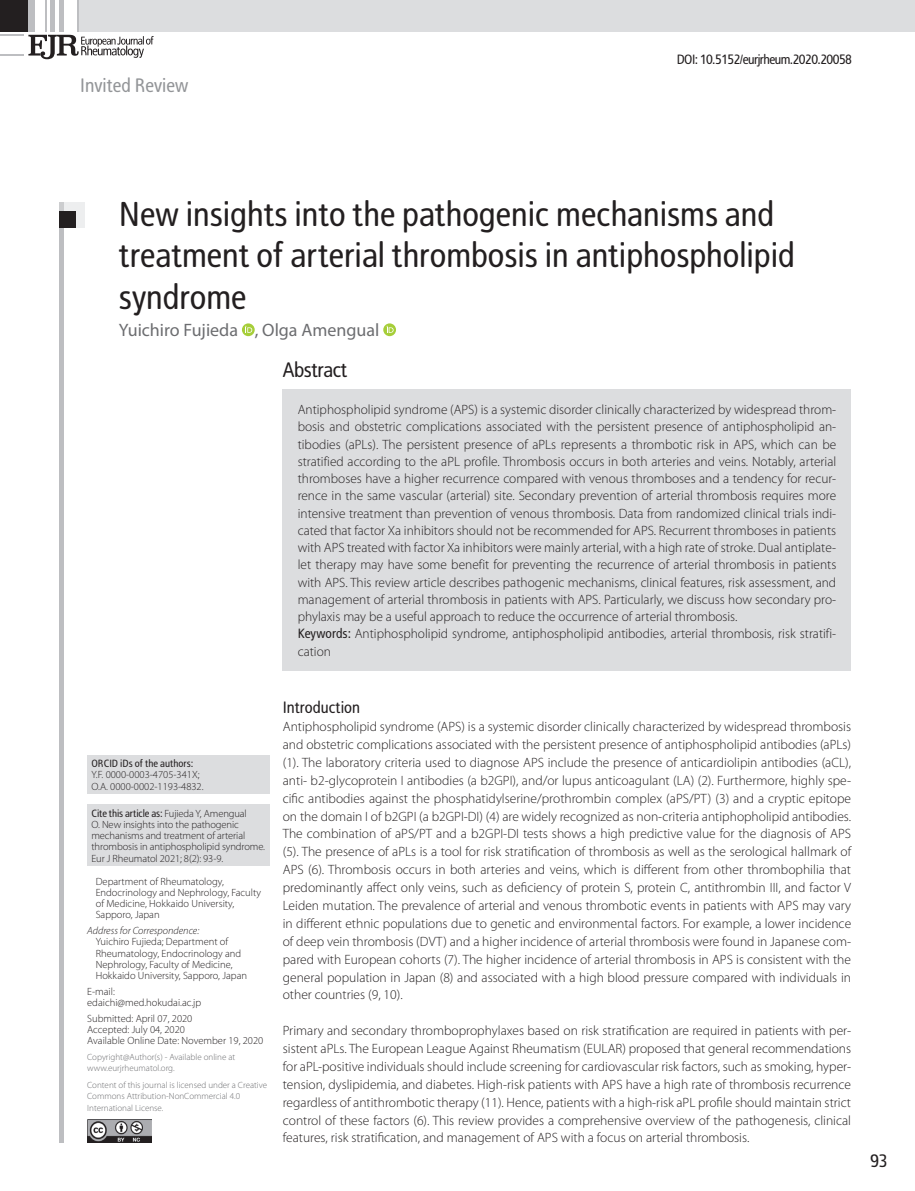
<style>
.page{position:relative;width:915px;height:1191px;background:#fff}
.page>*{position:absolute;margin:0;border:0;box-sizing:border-box;transform-origin:0 0}
.t1{font:34.5px/41.4px "Rotokas";color:#231f20}
.t2{font:21px "Rotokas";letter-spacing:-.02em;color:#231f20}
.t3{font:19.5px "Rotokas";color:#939598}
.t4{font:18px "Myriad Pro";color:#6c6d70}
.t5{font:18px "Rotokas";color:#231f20}
.t6{font:16.5px "Rotokas";color:#231f20}
.t7{font:300 13.5px/17.9px "Myriad Pro";color:#231f20;text-align:justify}
.t8{font:13.5px "Rotokas";letter-spacing:-.04em;color:#231f20}
.t9{font:300 10.5px/11.2px "Myriad Pro";color:#231f20}
.t10{font:italic 300 10.5px "Myriad Pro";color:#231f20}
.t11{font:10.5px "Rotokas";color:#231f20}
.t12{font:300 9px/11.2px "Myriad Pro";color:#6c6d70}
.s1{font-family:"Rotokas";font-weight:400}
</style>
<div class="page">
<div style="left:78px;top:0;width:836px;height:31px;background:#dcdddf"></div>
<hr style="left:78px;top:0;width:1px;height:31px;background:#bdbec1">
<div style="left:0;top:0;width:31px;height:31px;background:#231f20"></div>
<div style="left:28px;top:0;width:7px;height:31px;background:#bdbec1"></div>
<hr style="left:45px;top:0;width:2px;height:31px;background:#bdbec1">
<div style="left:50px;top:0;width:5px;height:31px;background:#bdbec1"></div>
<div style="left:59px;top:0;width:5px;height:31px;background:#bdbec1"></div>
<svg style="left:0;top:35px;width:154px;height:24px"></svg>
<svg style="left:242px;top:323px;width:12px;height:13px"></svg>
<svg style="left:245px;top:326px;width:7px;height:7px"></svg>
<svg style="left:383px;top:323px;width:13px;height:13px"></svg>
<svg style="left:386px;top:326px;width:7px;height:7px"></svg>
<div style="left:59px;top:202px;width:5px;height:940px;background:#bdbec1"></div>
<svg style="left:59px;top:202px;width:26px;height:26px"></svg>
<div style="left:59px;top:211px;width:17px;height:17px;background:#231f20"></div>
<div style="left:283px;top:389px;width:567px;height:281px;background:#dcdddf"></div>
<div style="left:87px;top:804px;width:182px;height:62px;background:#dcdddf"></div>
<div style="left:87px;top:755px;width:182px;height:39px;background:#dcdddf"></div>
<img style="left:87px;top:1119px;width:65px;height:23px">
<p class="t3" style="left:80px;top:73px;width:109px">Invited Review</p>
<p class="t8" style="left:676px;top:51px;width:177px">DOI: 10.5152/eurjrheum.2020.20058</p>
<p class="t1" style="left:119px;top:192px;width:677px">New insights into the pathogenic mechanisms and treatment of arterial thrombosis in antiphospholipid syndrome</p>
<p class="t4" style="left:119px;top:319px;width:262px">Yuichiro Fujieda , Olga Amengual</p>
<p class="t2" style="left:283px;top:356px;width:66px">Abstract</p>
<p class="t7" style="left:297px;top:401px;width:540px;line-height:17.2px">Antiphospholipid syndrome (APS) is a systemic disorder clinically characterized by widespread throm&shy;bosis and obstetric complications associated with the persistent presence of antiphospholipid an&shy;tibodies (aPLs). The persistent presence of aPLs represents a thrombotic risk in APS, which can be stratified according to the aPL profile. Thrombosis occurs in both arteries and veins. Notably, arterial thromboses have a higher recurrence compared with venous thromboses and a tendency for recur&shy;rence in the same vascular (arterial) site. Secondary prevention of arterial thrombosis requires more intensive treatment than prevention of venous thrombosis. Data from randomized clinical trials indi&shy;cated that factor Xa inhibitors should not be recommended for APS. Recurrent thromboses in patients with APS treated with factor Xa inhibitors were mainly arterial, with a high rate of stroke. Dual antiplate&shy;let therapy may have some benefit for preventing the recurrence of arterial thrombosis in patients with APS. This review article describes pathogenic mechanisms, clinical features, risk assessment, and management of arterial thrombosis in patients with APS. Particularly, we discuss how secondary pro&shy;phylaxis may be a useful approach to reduce the occurrence of arterial thrombosis.</p>
<p class="t7" style="left:297px;top:625px;width:540px;line-height:17.2px"><span class="s1">Keywords:</span> Antiphospholipid syndrome, antiphospholipid antibodies, arterial thrombosis, risk stratifi&shy;cation</p>
<p class="t11" style="left:91px;top:757px;width:103px">ORCID iDs of the authors:</p>
<p class="t9" style="left:91px;top:769px;width:114px">Y.F. 0000-0003-4705-341X;<br>O.A. 0000-0002-1193-4832.</p>
<p class="t9" style="left:91px;top:807px;width:175px"><span class="s1">Cite this article as:</span> Fujieda Y, Amengual<br>O. New insights into the pathogenic mechanisms and treatment of arterial thrombosis in antiphospholipid syndrome.<br>Eur J Rheumatol 2021; 8(2): 93-9.</p>
<p class="t9" style="left:96px;top:875px;width:167px">Department of Rheumatology,<br>Endocrinology and Nephrology, Faculty of Medicine, Hokkaido University,<br>Sapporo, Japan</p>
<p class="t10" style="left:87px;top:924px;width:114px">Address for Correspondence:</p>
<p class="t9" style="left:96px;top:936px;width:153px">Yuichiro Fujieda; Department of Rheumatology, Endocrinology and Nephrology, Faculty of Medicine, Hokkaido University, Sapporo, Japan</p>
<p class="t9" style="left:87px;top:985px;width:115px">E-mail: edaichi@med.hokudai.ac.jp</p>
<p class="t9" style="left:87px;top:1012px;width:107px">Submitted: April 07, 2020</p>
<p class="t9" style="left:87px;top:1024px;width:99px">Accepted: July 04, 2020</p>
<p class="t9" style="left:87px;top:1035px;width:177px">Available Online Date: November 19, 2020</p>
<p class="t12" style="left:87px;top:1051px;width:149px">Copyright@Author(s) - Available online at</p>
<p class="t12" style="left:87px;top:1062px;width:89px">www.eurjrheumatol.org.</p>
<p class="t12" style="left:87px;top:1079px;width:181px">Content of this journal is licensed under a Creative<br>Commons Attribution-NonCommercial 4.0<br>International License.</p>
<p class="t6" style="left:283px;top:697px;width:79px">Introduction</p>
<p class="t7" style="left:283px;top:717px;width:569px">Antiphospholipid syndrome (APS) is a systemic disorder clinically characterized by widespread thrombosis and obstetric complications associated with the persistent presence of antiphospholipid antibodies (aPLs) (1). The laboratory criteria used to diagnose APS include the presence of anticardiolipin antibodies (aCL), anti- b2-glycoprotein I antibodies (a b2GPI), and/or lupus anticoagulant (LA) (2). Furthermore, highly spe&shy;cific antibodies against the phosphatidylserine/prothrombin complex (aPS/PT) (3) and a cryptic epitope on the domain I of b2GPI (a b2GPI-DI) (4) are widely recognized as non-criteria antiphopholipid antibodies.<br>The combination of aPS/PT and a b2GPI-DI tests shows a high predictive value for the diagnosis of APS (5). The presence of aPLs is a tool for risk stratification of thrombosis as well as the serological hallmark of APS (6). Thrombosis occurs in both arteries and veins, which is different from other thrombophilia that predominantly affect only veins, such as deficiency of protein S, protein C, antithrombin III, and factor V Leiden mutation. The prevalence of arterial and venous thrombotic events in patients with APS may vary in different ethnic populations due to genetic and environmental factors. For example, a lower incidence of deep vein thrombosis (DVT) and a higher incidence of arterial thrombosis were found in Japanese com&shy;pared with European cohorts (7). The higher incidence of arterial thrombosis in APS is consistent with the general population in Japan (8) and associated with a high blood pressure compared with individuals in other countries (9, 10).</p>
<p class="t7" style="left:283px;top:1021px;width:569px">Primary and secondary thromboprophylaxes based on risk stratification are required in patients with per&shy;sistent aPLs. The European League Against Rheumatism (EULAR) proposed that general recommendations for aPL-positive individuals should include screening for cardiovascular risk factors, such as smoking, hyper&shy;tension, dyslipidemia, and diabetes. High-risk patients with APS have a high rate of thrombosis recurrence regardless of antithrombotic therapy (11). Hence, patients with a high-risk aPL profile should maintain strict control of these factors (6). This review provides a comprehensive overview of the pathogenesis, clinical features, risk stratification, and management of APS with a focus on arterial thrombosis.</p>
<p class="t5" style="left:869px;top:1150px;width:19px">93</p>
</div>
